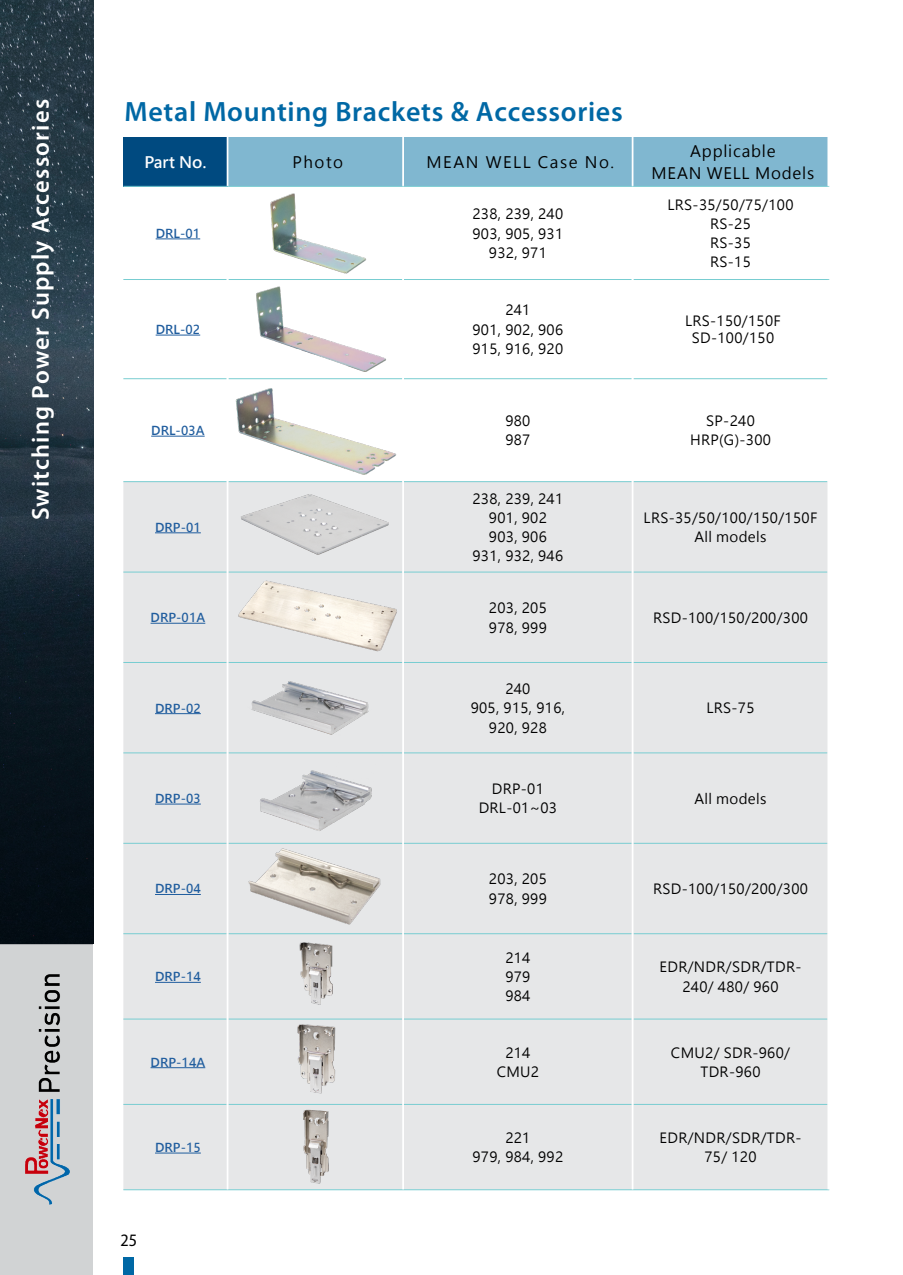
<style>
.page{position:relative;width:903px;height:1275px;background:#fff}
.page>*{position:absolute;margin:0;border:0;box-sizing:border-box;transform-origin:0 0}
.t1{font:600 28px "Myriad Pro";letter-spacing:.025em;color:#0068a5}
.t2{font:600 24.5px "Myriad Pro";letter-spacing:.05em;color:#fff}
.t3{font:semi-condensed 17.5px "Myriad Pro";color:#000}
.t4{font:15.75px/22.8px "Microsoft Jheng Hei UI Regular";letter-spacing:.05em;color:#000;text-align:center}
.t5{font:15.75px "Microsoft Jheng Hei UI Regular";letter-spacing:.1em;color:#000}
.t6{font:15.75px "Microsoft Jheng Hei UI Bold";color:#fff}
.t7{font:14px/19.2px "Microsoft Jheng Hei UI Regular";letter-spacing:.025em;color:#000;text-align:center}
.t8{font:12.25px "Microsoft Jheng Hei UI Bold";letter-spacing:.01em;color:#205d9e}
</style>
<div class="page">
<div style="left:0;top:945px;width:93px;height:330px;background:#d1d3d4"></div>
<img style="left:0;top:0;width:93px;height:944px">
<img style="left:25px;top:974px;width:44px;height:231px">
<div style="left:124px;top:1257px;width:10px;height:18px;background:#0068a5"></div>
<div style="left:123px;top:137px;width:105px;height:49px;background:#004a80"></div>
<div style="left:228px;top:137px;width:599px;height:49px;background:#80b7d0"></div>
<div style="left:123px;top:482px;width:704px;height:707px;background:#e6e7e8"></div>
<hr style="left:123px;top:186px;width:105px;height:1px;background:#78cdd1">
<hr style="left:123px;top:279px;width:104px;height:1px;background:#78cdd1">
<hr style="left:228px;top:186px;width:175px;height:1px;background:#78cdd1">
<hr style="left:403px;top:186px;width:229px;height:1px;background:#78cdd1">
<hr style="left:632px;top:186px;width:197px;height:1px;background:#78cdd1">
<hr style="left:228px;top:279px;width:174px;height:1px;background:#78cdd1">
<hr style="left:404px;top:279px;width:228px;height:1px;background:#78cdd1">
<hr style="left:633px;top:279px;width:196px;height:1px;background:#78cdd1">
<hr style="left:123px;top:378px;width:104px;height:1px;background:#78cdd1">
<hr style="left:123px;top:481px;width:104px;height:1px;background:#78cdd1">
<hr style="left:123px;top:572px;width:104px;height:1px;background:#78cdd1">
<hr style="left:123px;top:662px;width:104px;height:1px;background:#78cdd1">
<hr style="left:123px;top:752px;width:104px;height:1px;background:#78cdd1">
<hr style="left:123px;top:843px;width:104px;height:1px;background:#78cdd1">
<hr style="left:123px;top:933px;width:104px;height:1px;background:#78cdd1">
<hr style="left:123px;top:1019px;width:104px;height:1px;background:#78cdd1">
<hr style="left:123px;top:1104px;width:104px;height:1px;background:#78cdd1">
<hr style="left:123px;top:1189px;width:105px;height:1px;background:#78cdd1">
<hr style="left:228px;top:378px;width:174px;height:1px;background:#78cdd1">
<hr style="left:404px;top:378px;width:228px;height:1px;background:#78cdd1">
<hr style="left:633px;top:378px;width:194px;height:1px;background:#78cdd1">
<hr style="left:404px;top:481px;width:228px;height:1px;background:#78cdd1">
<hr style="left:633px;top:481px;width:194px;height:1px;background:#78cdd1">
<hr style="left:404px;top:572px;width:228px;height:1px;background:#78cdd1">
<hr style="left:633px;top:572px;width:194px;height:1px;background:#78cdd1">
<hr style="left:404px;top:662px;width:228px;height:1px;background:#78cdd1">
<hr style="left:633px;top:662px;width:194px;height:1px;background:#78cdd1">
<hr style="left:404px;top:752px;width:228px;height:1px;background:#78cdd1">
<hr style="left:633px;top:752px;width:194px;height:1px;background:#78cdd1">
<hr style="left:404px;top:843px;width:228px;height:1px;background:#78cdd1">
<hr style="left:633px;top:843px;width:194px;height:1px;background:#78cdd1">
<hr style="left:228px;top:933px;width:174px;height:1px;background:#78cdd1">
<hr style="left:404px;top:933px;width:228px;height:1px;background:#78cdd1">
<hr style="left:633px;top:933px;width:194px;height:1px;background:#78cdd1">
<hr style="left:228px;top:1019px;width:174px;height:1px;background:#78cdd1">
<hr style="left:404px;top:1019px;width:228px;height:1px;background:#78cdd1">
<hr style="left:633px;top:1019px;width:194px;height:1px;background:#78cdd1">
<hr style="left:228px;top:1104px;width:174px;height:1px;background:#78cdd1">
<hr style="left:404px;top:1104px;width:228px;height:1px;background:#78cdd1">
<hr style="left:633px;top:1104px;width:194px;height:1px;background:#78cdd1">
<hr style="left:228px;top:1189px;width:175px;height:1px;background:#78cdd1">
<hr style="left:403px;top:1189px;width:229px;height:1px;background:#78cdd1">
<hr style="left:632px;top:1189px;width:197px;height:1px;background:#78cdd1">
<hr style="left:227px;top:137px;width:1px;height:49px;background:#fff">
<hr style="left:402px;top:137px;width:2px;height:49px;background:#fff">
<hr style="left:632px;top:137px;width:1px;height:49px;background:#fff">
<hr style="left:402px;top:482px;width:2px;height:90px;background:#fff">
<hr style="left:632px;top:482px;width:1px;height:90px;background:#fff">
<hr style="left:402px;top:572px;width:2px;height:90px;background:#fff">
<hr style="left:632px;top:572px;width:1px;height:90px;background:#fff">
<hr style="left:402px;top:662px;width:2px;height:91px;background:#fff">
<hr style="left:632px;top:662px;width:1px;height:91px;background:#fff">
<hr style="left:402px;top:753px;width:2px;height:90px;background:#fff">
<hr style="left:632px;top:753px;width:1px;height:90px;background:#fff">
<hr style="left:402px;top:843px;width:2px;height:91px;background:#fff">
<hr style="left:632px;top:843px;width:1px;height:91px;background:#fff">
<hr style="left:402px;top:934px;width:2px;height:85px;background:#fff">
<hr style="left:632px;top:934px;width:1px;height:85px;background:#fff">
<hr style="left:402px;top:1019px;width:2px;height:85px;background:#fff">
<hr style="left:632px;top:1019px;width:1px;height:85px;background:#fff">
<hr style="left:402px;top:1104px;width:2px;height:85px;background:#fff">
<hr style="left:632px;top:1104px;width:1px;height:85px;background:#fff">
<hr style="left:227px;top:482px;width:1px;height:90px;background:#fff">
<hr style="left:227px;top:572px;width:1px;height:90px;background:#fff">
<hr style="left:227px;top:662px;width:1px;height:91px;background:#fff">
<hr style="left:227px;top:753px;width:1px;height:90px;background:#fff">
<hr style="left:227px;top:843px;width:1px;height:91px;background:#fff">
<hr style="left:227px;top:934px;width:1px;height:85px;background:#fff">
<hr style="left:227px;top:1019px;width:1px;height:85px;background:#fff">
<hr style="left:227px;top:1104px;width:1px;height:85px;background:#fff">
<hr style="left:156px;top:239px;width:44px;height:1px;background:#205d9e">
<img style="left:270px;top:193px;width:97px;height:81px">
<hr style="left:156px;top:335px;width:44px;height:1px;background:#205d9e">
<img style="left:256px;top:286px;width:130px;height:86px">
<hr style="left:151px;top:436px;width:54px;height:1px;background:#205d9e">
<img style="left:228px;top:379px;width:174px;height:187px">
<hr style="left:155px;top:532px;width:46px;height:1px;background:#205d9e">
<hr style="left:151px;top:623px;width:54px;height:1px;background:#205d9e">
<img style="left:228px;top:572px;width:174px;height:361px">
<hr style="left:155px;top:713px;width:46px;height:1px;background:#205d9e">
<hr style="left:155px;top:804px;width:46px;height:1px;background:#205d9e">
<hr style="left:155px;top:894px;width:46px;height:1px;background:#205d9e">
<hr style="left:155px;top:982px;width:46px;height:1px;background:#205d9e">
<img style="left:278px;top:934px;width:74px;height:255px">
<hr style="left:151px;top:1067px;width:54px;height:1px;background:#205d9e">
<hr style="left:155px;top:1153px;width:46px;height:1px;background:#205d9e">
<h2 class="t2" style="left:25px;top:520px;width:423px;rotate:-90deg">Switching Power Supply Accessories</h2>
<h1 class="t1" style="left:125px;top:94px;width:500px">Metal Mounting Brackets &amp; Accessories</h1>
<p class="t6" style="left:144px;top:152px;width:63px">Part No.</p>
<p class="t4" style="left:292px;top:151px;width:52px">Photo</p>
<p class="t5" style="left:426px;top:152px;width:189px">MEAN WELL Case No.</p>
<p class="t4" style="left:651px;top:139px;width:164px">Applicable<br>MEAN WELL Models</p>
<p class="t8" style="left:156px;top:226px;width:46px">DRL-01</p>
<p class="t8" style="left:156px;top:322px;width:46px">DRL-02</p>
<p class="t7" style="left:472px;top:204px;width:92px">238, 239, 240<br>903, 905, 931<br>932, 971</p>
<p class="t7" style="left:667px;top:195px;width:127px">LRS-35/50/75/100<br>RS-25<br>RS-35<br>RS-15</p>
<p class="t7" style="left:472px;top:301px;width:92px">241<br>901, 902, 906<br>915, 916, 920</p>
<p class="t7" style="left:685px;top:312px;width:97px;line-height:17.5px">LRS-150/150F<br>SD-100/150</p>
<p class="t8" style="left:151px;top:423px;width:55px">DRL-03A</p>
<p class="t7" style="left:505px;top:411px;width:27px;text-align:left">980<br>987</p>
<p class="t7" style="left:690px;top:411px;width:82px">SP-240<br>HRP(G)-300</p>
<p class="t8" style="left:155px;top:520px;width:47px">DRP-01</p>
<p class="t7" style="left:472px;top:489px;width:92px">238, 239, 241<br>901, 902<br>903, 906<br>931, 932, 946</p>
<p class="t7" style="left:644px;top:508px;width:175px">LRS-35/50/100/150/150F<br>All models</p>
<p class="t8" style="left:151px;top:610px;width:56px">DRP-01A</p>
<p class="t7" style="left:489px;top:598px;width:59px;text-align:left">203, 205<br>978, 999</p>
<p class="t7" style="left:653px;top:608px;width:156px">RSD-100/150/200/300</p>
<p class="t8" style="left:155px;top:700px;width:47px">DRP-02</p>
<p class="t7" style="left:471px;top:679px;width:96px">240<br>905, 915, 916,<br>920, 928</p>
<p class="t7" style="left:706px;top:698px;width:50px">LRS-75</p>
<p class="t8" style="left:155px;top:791px;width:47px">DRP-03</p>
<p class="t7" style="left:479px;top:779px;width:80px">DRP-01<br>DRL-01~03</p>
<p class="t7" style="left:694px;top:789px;width:74px">All models</p>
<p class="t8" style="left:155px;top:881px;width:47px">DRP-04</p>
<p class="t7" style="left:489px;top:870px;width:59px;text-align:left">203, 205<br>978, 999</p>
<p class="t7" style="left:653px;top:879px;width:156px">RSD-100/150/200/300</p>
<p class="t8" style="left:155px;top:969px;width:47px">DRP-14</p>
<p class="t7" style="left:505px;top:948px;width:27px;text-align:justify">214<br>979<br>984</p>
<p class="t7" style="left:659px;top:958px;width:143px">EDR/NDR/SDR/TDR-<br>240/ 480/ 960</p>
<p class="t8" style="left:151px;top:1054px;width:56px">DRP-14A</p>
<p class="t7" style="left:497px;top:1043px;width:44px">214<br>CMU2</p>
<p class="t7" style="left:671px;top:1043px;width:121px">CMU2/ SDR-960/<br>TDR-960</p>
<p class="t8" style="left:155px;top:1140px;width:47px">DRP-15</p>
<p class="t7" style="left:472px;top:1128px;width:92px">221<br>979, 984, 992</p>
<p class="t7" style="left:659px;top:1128px;width:143px">EDR/NDR/SDR/TDR-<br>75/ 120</p>
<p class="t3" style="left:121px;top:1231px;width:18px">25</p>
</div>
